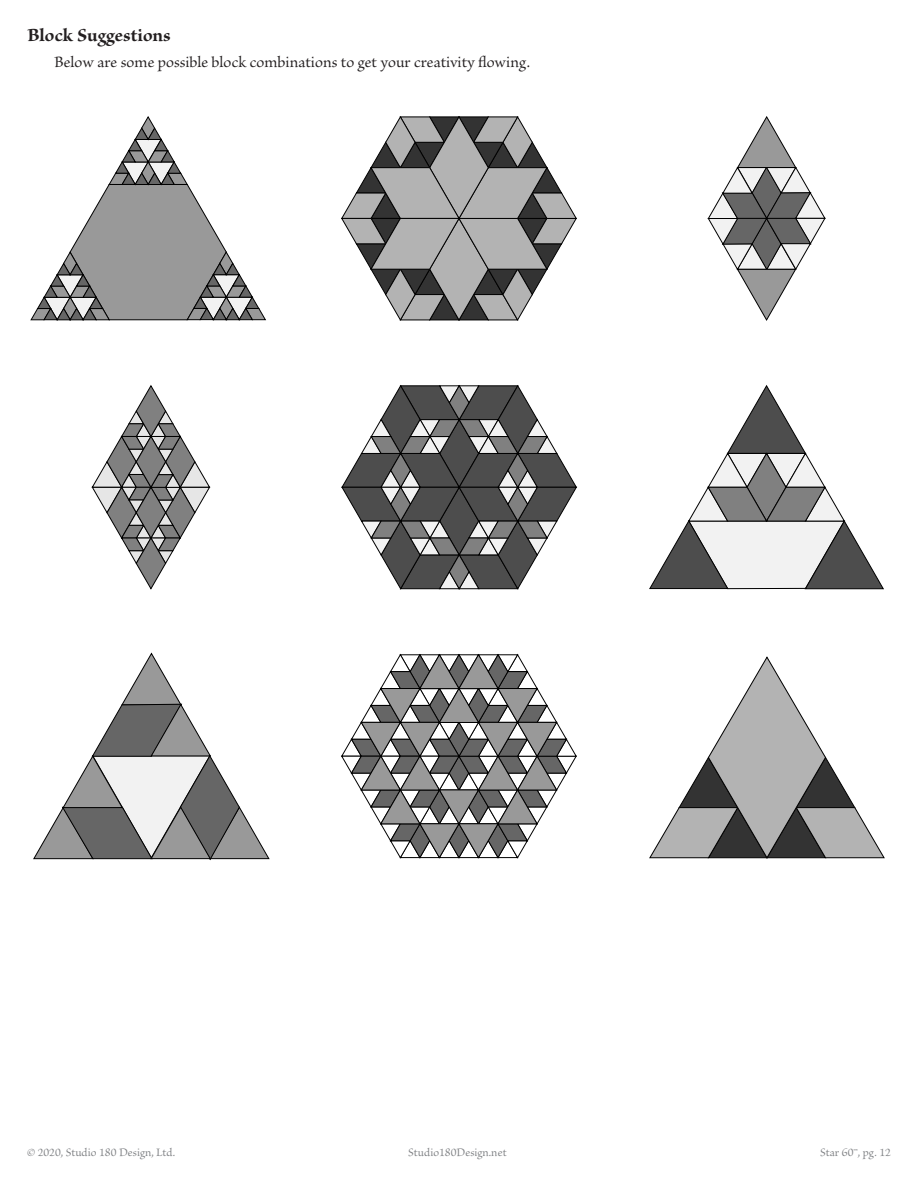
<style>
.page{position:relative;width:918px;height:1188px;background:#fff}
.page>*{position:absolute;margin:0;border:0;box-sizing:border-box;transform-origin:0 0}
.t1{font:700 19.5px "Brioso Pro";letter-spacing:.005em;color:#231f20}
.t2{font:16.5px "Brioso Pro";color:#231f20}
.t3{font:12px "Brioso Pro";color:#808285}
</style>
<div class="page">
<svg style="left:649px;top:656px;width:236px;height:203px"></svg>
<svg style="left:341px;top:654px;width:236px;height:205px"></svg>
<svg style="left:649px;top:385px;width:235px;height:204px"></svg>
<svg style="left:708px;top:116px;width:118px;height:205px"></svg>
<svg style="left:341px;top:116px;width:236px;height:205px"></svg>
<svg style="left:91px;top:385px;width:119px;height:205px"></svg>
<svg style="left:341px;top:385px;width:236px;height:205px"></svg>
<svg style="left:33px;top:653px;width:237px;height:207px"></svg>
<svg style="left:30px;top:116px;width:236px;height:205px"></svg>
<p class="t1" style="left:27px;top:24px;width:145px">Block Suggestions</p>
<p class="t2" style="left:54px;top:53px;width:478px">Below are some possible block combinations to get your creativity flowing.</p>
<p class="t3" style="left:27px;top:1146px;width:150px">© 2020, Studio 180 Design, Ltd.</p>
<p class="t3" style="left:408px;top:1146px;width:100px">Studio180Design.net</p>
<p class="t3" style="left:820px;top:1146px;width:72px">Star 60™, pg. 12</p>
</div>
